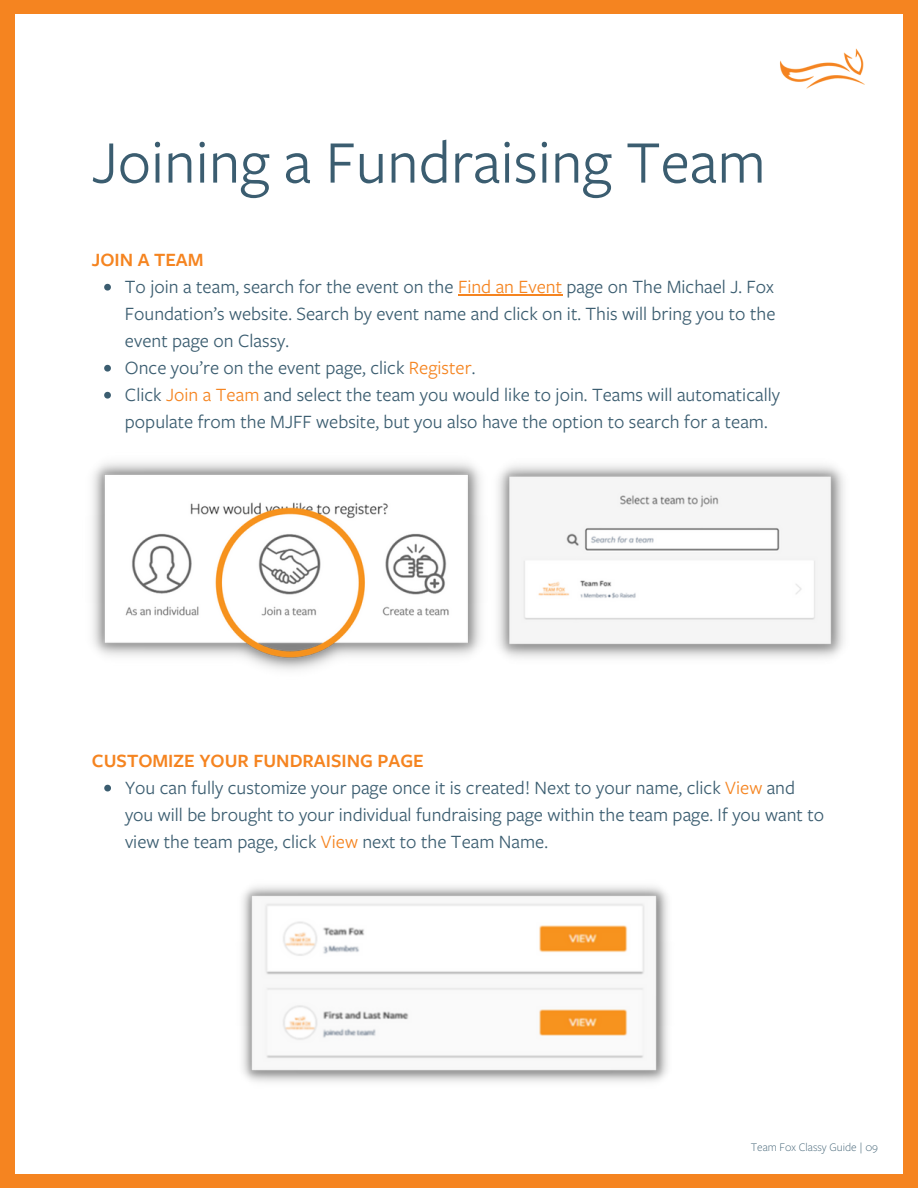
<style>
.page{position:relative;width:918px;height:1188px;background:#f58420}
.page>*{position:absolute;margin:0;border:0;box-sizing:border-box;transform-origin:0 0}
.t1{font:62.55px "Freight Sans Pro";color:#3b5d70}
.t2{font:19.5px/27px "Freight Sans Pro";color:#3b5d70}
.t3{font:600 19.5px "Freight Sans Pro";color:#f58420}
.t4{font:300 12px "Freight Sans Pro";color:#3b5d70}
.s1{color:#f58420}
</style>
<div class="page">
<div style="left:15px;top:14px;width:888px;height:1160px;background:#fff"></div>
<img style="left:779px;top:48px;width:86px;height:41px">
<img style="left:92px;top:462px;width:389px;height:208px">
<img style="left:498px;top:465px;width:346px;height:193px">
<img style="left:242px;top:886px;width:426px;height:196px">
<svg style="left:104px;top:785px;width:7px;height:6px"></svg>
<svg style="left:104px;top:284px;width:7px;height:7px"></svg>
<hr style="left:458px;top:294px;width:104px;height:1px;background:#f58420">
<svg style="left:104px;top:365px;width:7px;height:7px"></svg>
<svg style="left:104px;top:392px;width:7px;height:7px"></svg>
<h1 class="t1" style="left:92px;top:121px;width:675px">Joining a Fundraising Team</h1>
<p class="t3" style="left:92px;top:246px;width:113px">JOIN A TEAM</p>
<p class="t2" style="left:125px;top:272px;width:657px">To join a team, search for the event on the <span class="s1">Find an Event</span> page on The Michael J. Fox Foundation’s website. Search by event name and click on it. This will bring you to the event page on Classy.<br>Once you’re on the event page, click <span class="s1">Register</span>.<br>Click <span class="s1">Join a Team</span> and select the team you would like to join. Teams will automatically populate from the MJFF website, but you also have the option to search for a team.</p>
<p class="t3" style="left:92px;top:747px;width:333px">CUSTOMIZE YOUR FUNDRAISING PAGE</p>
<p class="t2" style="left:125px;top:773px;width:701px">You can fully customize your page once it is created! Next to your name, click <span class="s1">View</span> and you will be brought to your individual fundraising page within the team page. If you want to view the team page, click <span class="s1">View</span> next to the Team Name.</p>
<p class="t4" style="left:751px;top:1141px;width:129px">Team Fox Classy Guide | 09</p>
</div>
